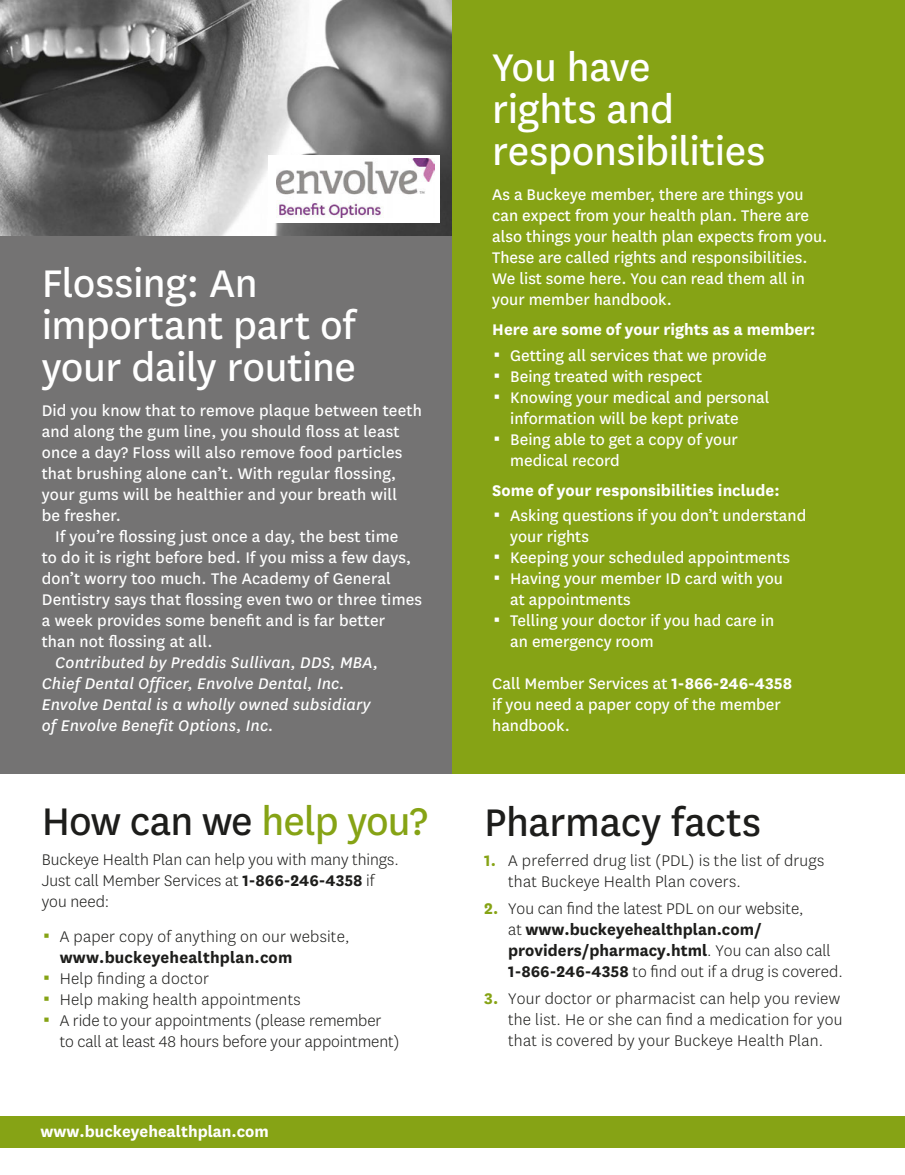
<style>
.page{position:relative;width:905px;height:1175px;background:#fff}
.page>*{position:absolute;margin:0;border:0;box-sizing:border-box;transform-origin:0 0}
.t1{font:45px/42px "Centene Sans";letter-spacing:-.01em;color:#fff}
.t2{font:45px "Centene Sans";letter-spacing:-.01em;color:#1d1d1b}
.t3{font:18px/21px "Centene Sans";color:#fff}
.t4{font:300 18px/21px "Centene Sans";letter-spacing:.01em;color:#1d1d1b}
.t5{font:italic 18px/21px "Centene Sans";letter-spacing:.01em;color:#fff}
.t6{font:700 18px "Centene Sans";color:#fff}
.s1{color:#86a315}
.s2{font-weight:700}
.s3{font-weight:700;color:#86a315}
</style>
<div class="page">
<div style="left:0;top:0;width:452px;height:774px;background:#747373"></div>
<img style="left:0;top:0;width:452px;height:235px">
<div style="left:452px;top:0;width:453px;height:774px;background:#86a315"></div>
<div style="left:269px;top:155px;width:171px;height:67px;background:#fff"></div>
<img style="left:276px;top:158px;width:159px;height:60px">
<div style="left:0;top:1116px;width:905px;height:31px;background:#86a315"></div>
<p class="t1" style="left:42px;top:260px;width:316px">Flossing: An important part of your daily routine</p>
<p class="t3" style="left:42px;top:399px;width:382px">Did you know that to remove plaque between teeth and along the gum line, you should floss at least once a day? Floss will also remove food particles that brushing alone can’t. With regular flossing, your gums will be healthier and your breath will<br>be fresher.</p>
<p class="t3" style="left:42px;top:525px;width:382px;text-indent:14px">If you’re flossing just once a day, the best time<br>to do it is right before bed. If you miss a few days, don’t worry too much. The Academy of General Dentistry says that flossing even two or three times a week provides some benefit and is far better than not flossing at all.</p>
<p class="t5" style="left:42px;top:652px;width:338px;text-indent:14px">Contributed by Preddis Sullivan, DDS, MBA, Chief Dental Officer, Envolve Dental, Inc.<br>Envolve Dental is a wholly owned subsidiary of Envolve Benefit Options, Inc.</p>
<p class="t2" style="left:42px;top:791px;width:388px">How can we <span class="s1">help you?</span></p>
<p class="t4" style="left:42px;top:849px;width:358px">Buckeye Health Plan can help you with many things.<br>Just call Member Services at <span class="s2">1-866-246-4358</span> if you need:</p>
<p class="t4" style="left:60px;top:925px;width:291px">A paper copy of anything on our website, <span class="s2">www.buckeyehealthplan.com</span></p>
<p class="t4" style="left:60px;top:967px;width:151px">Help finding a doctor</p>
<p class="t4" style="left:60px;top:988px;width:242px">Help making health appointments</p>
<p class="t4" style="left:60px;top:1009px;width:341px">A ride to your appointments (please remember to call at least 48 hours before your appointment)</p>
<p class="t6" style="left:41px;top:1120px;width:230px">www.buckeyehealthplan.com</p>
<p class="t1" style="left:492px;top:44px;width:274px">You have rights and responsibilities</p>
<p class="t3" style="left:492px;top:183px;width:337px">As a Buckeye member, there are things you can expect from your health plan. There are also things your health plan expects from you.<br>These are called rights and responsibilities.<br>We list some here. You can read them all in your member handbook.</p>
<p class="t6" style="left:492px;top:319px;width:325px">Here are some of your rights as a member:</p>
<p class="t3" style="left:510px;top:343px;width:258px">Getting all services that we provide</p>
<p class="t3" style="left:510px;top:364px;width:193px">Being treated with respect</p>
<p class="t3" style="left:510px;top:385px;width:261px">Knowing your medical and personal information will be kept private</p>
<p class="t3" style="left:510px;top:427px;width:229px">Being able to get a copy of your medical record</p>
<p class="t6" style="left:492px;top:479px;width:289px">Some of your responsibilities include:</p>
<p class="t3" style="left:510px;top:504px;width:297px">Asking questions if you don’t understand your rights</p>
<p class="t3" style="left:510px;top:546px;width:281px">Keeping your scheduled appointments</p>
<p class="t3" style="left:510px;top:567px;width:274px">Having your member ID card with you at appointments</p>
<p class="t3" style="left:510px;top:609px;width:265px">Telling your doctor if you had care in an emergency room</p>
<p class="t3" style="left:492px;top:672px;width:301px">Call Member Services at <span class="s2">1-866-246-4358 </span>if you need a paper copy of the member handbook.</p>
<p class="t2" style="left:484px;top:792px;width:278px">Pharmacy facts</p>
<p class="t4" style="left:508px;top:850px;width:317px;text-indent:-24px"><span class="s3">1.</span> A preferred drug list (PDL) is the list of drugs that Buckeye Health Plan covers.</p>
<p class="t4" style="left:508px;top:898px;width:336px;text-indent:-24px"><span class="s3">2.</span> You can find the latest PDL on our website,<br>at <span class="s2">www.buckeyehealthplan.com/ providers/pharmacy.html</span>. You can also call <span class="s2">1-866-246-4358</span> to find out if a drug is covered.</p>
<p class="t4" style="left:508px;top:988px;width:336px;text-indent:-24px"><span class="s3">3.</span> Your doctor or pharmacist can help you review the list. He or she can find a medication for you that is covered by your Buckeye Health Plan.</p>
</div>
